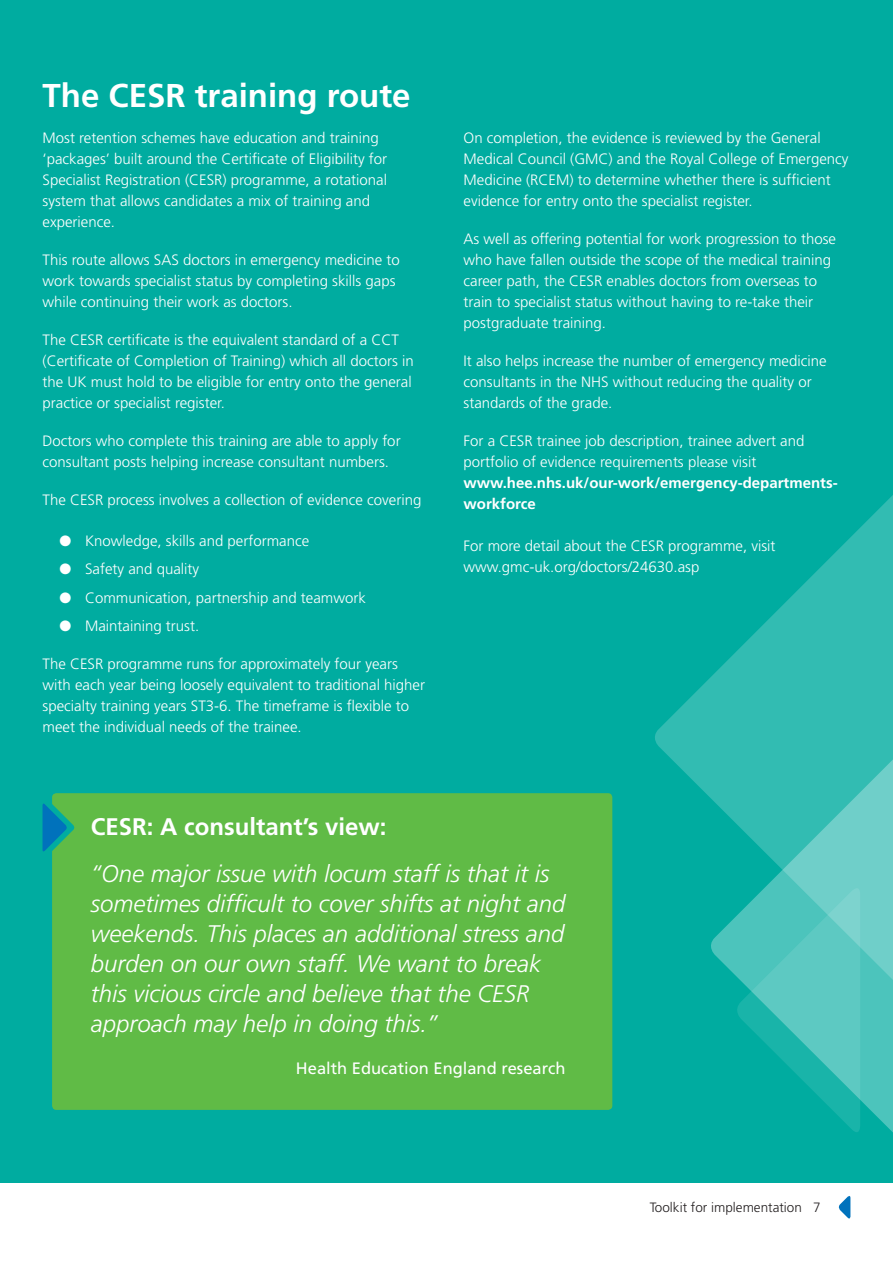
<style>
.page{position:relative;width:893px;height:1263px;background:#fff}
.page>*{position:absolute;margin:0;border:0;box-sizing:border-box;transform-origin:0 0}
.t1{font:700 33px "Frutiger";color:#fff}
.t2{font:italic 300 24px/30px "Frutiger";color:#fff}
.t3{font:700 24px "Frutiger";color:#fff}
.t4{font:16.5px "Frutiger";color:#fff}
.t5{font:300 15px/21px "Frutiger";color:#fff}
.t6{font:700 15px/21px "Frutiger";color:#fff}
.t7{font:300 13.5px "Frutiger";color:#231f20}
</style>
<div class="page">
<svg style="left:838px;top:1196px;width:12px;height:23px"></svg>
<div style="left:0;top:0;width:893px;height:1182px;background:#00aca0"></div>
<svg style="left:860px;top:1030px;width:33px;height:103px;fill:#4cc4bc"></svg>
<svg style="left:655px;top:495px;width:238px;height:535px"></svg>
<svg style="left:736px;top:887px;width:124px;height:245px"></svg>
<div style="left:52px;top:793px;width:560px;height:317px;background:#60bb46;border-radius:4px"></div>
<svg style="left:43px;top:803px;width:32px;height:49px"></svg>
<p class="t1" style="left:43px;top:76px;width:370px">The CESR training route</p>
<p class="t5" style="left:43px;top:128px;width:346px">Most retention schemes have education and training ‘packages’ built around the Certificate of Eligibility for Specialist Registration (CESR) programme, a rotational system that allows candidates a mix of training and experience.</p>
<p class="t5" style="left:43px;top:250px;width:359px">This route allows SAS doctors in emergency medicine to work towards specialist status by completing skills gaps while continuing their work as doctors.</p>
<p class="t5" style="left:43px;top:330px;width:373px">The CESR certificate is the equivalent standard of a CCT (Certificate of Completion of Training) which all doctors in the UK must hold to be eligible for entry onto the general practice or specialist register.</p>
<p class="t5" style="left:43px;top:431px;width:360px">Doctors who complete this training are able to apply for consultant posts helping increase consultant numbers.</p>
<p class="t5" style="left:43px;top:490px;width:380px">The CESR process involves a collection of evidence covering</p>
<p class="t5" style="left:60px;top:531px;width:251px">● Knowledge, skills and performance</p>
<p class="t5" style="left:60px;top:559px;width:141px">● Safety and quality</p>
<p class="t5" style="left:60px;top:587px;width:308px">● Communication, partnership and teamwork</p>
<p class="t5" style="left:60px;top:615px;width:141px">● Maintaining trust.</p>
<p class="t5" style="left:43px;top:653px;width:384px">The CESR programme runs for approximately four years with each year being loosely equivalent to traditional higher specialty training years ST3-6. The timeframe is flexible to meet the individual needs of the trainee.</p>
<p class="t5" style="left:463px;top:128px;width:387px">On completion, the evidence is reviewed by the General Medical Council (GMC) and the Royal College of Emergency Medicine (RCEM) to determine whether there is sufficient evidence for entry onto the specialist register.</p>
<p class="t5" style="left:463px;top:229px;width:374px">As well as offering potential for work progression to those who have fallen outside the scope of the medical training career path, the CESR enables doctors from overseas to train to specialist status without having to re-take their postgraduate training.</p>
<p class="t5" style="left:463px;top:351px;width:365px">It also helps increase the number of emergency medicine consultants in the NHS without reducing the quality or standards of the grade.</p>
<p class="t5" style="left:463px;top:431px;width:342px">For a CESR trainee job description, trainee advert and portfolio of evidence requirements please visit</p>
<p class="t6" style="left:463px;top:472px;width:376px">www.hee.nhs.uk/our-work/emergency-departments&shy;workforce</p>
<p class="t5" style="left:463px;top:536px;width:313px">For more detail about the CESR programme, visit www.gmc-uk.org/doctors/24630.asp</p>
<p class="t3" style="left:91px;top:813px;width:297px">CESR: A consultant’s view:</p>
<p class="t2" style="left:91px;top:859px;width:476px">“One major issue with locum staff is that it is sometimes difficult to cover shifts at night and weekends. This places an additional stress and burden on our own staff. We want to break this vicious circle and believe that the CESR approach may help in doing this.”</p>
<p class="t4" style="left:296px;top:1059px;width:271px">Health Education England research</p>
<p class="t7" style="left:650px;top:1199px;width:173px">Toolkit for implementation 7</p>
</div>
